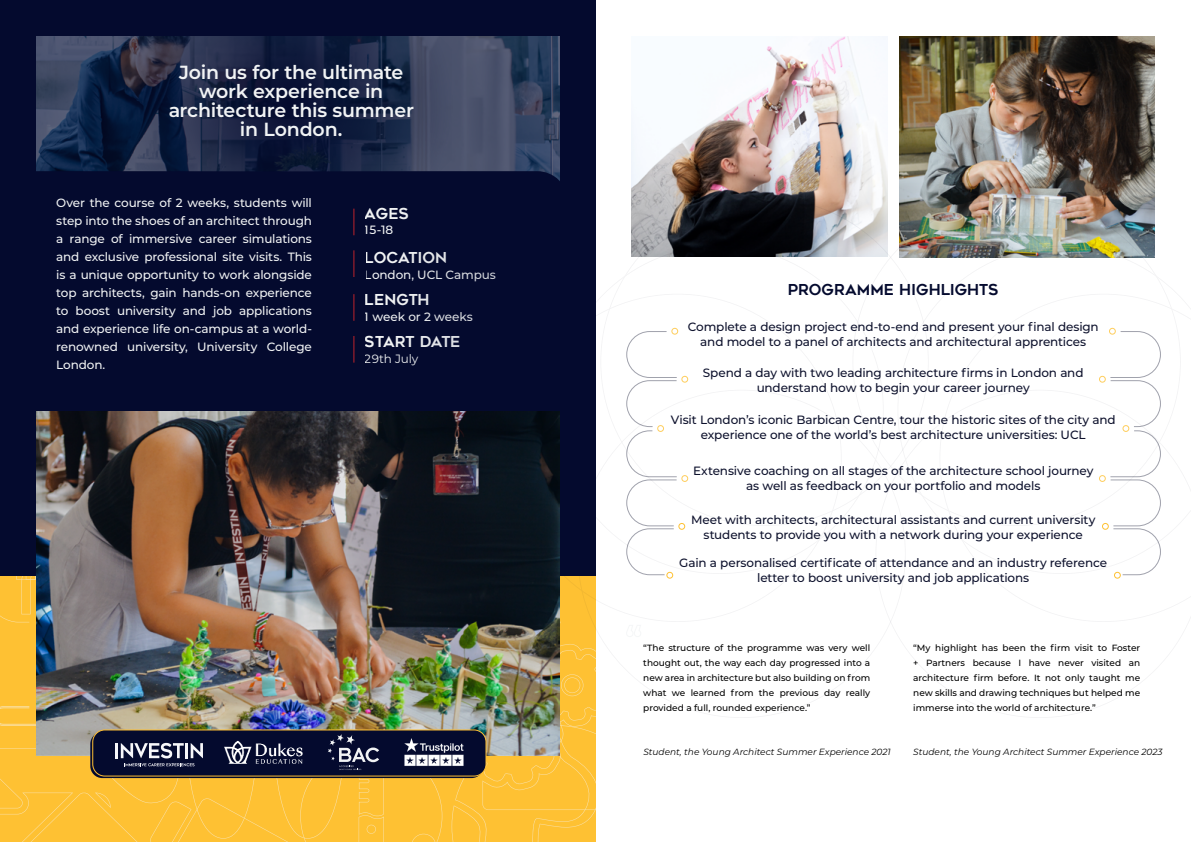
<style>
.page{position:relative;width:1191px;height:842px;background:#fff}
.page>*{position:absolute;margin:0;border:0;box-sizing:border-box;transform-origin:0 0}
.t1{font:600 19px/19px "Montserrat";letter-spacing:-.01em;color:#f1f3f4;text-align:center}
.t2{font:15px "Geometos";letter-spacing:-.015em;color:#f1f3f4}
.t3{font:15px "Geometos";color:#040a2e}
.t4{font:500 12px/15px "Montserrat";letter-spacing:-.01em;color:#0e122d;text-align:center}
.t5{font:500 12px/18px "Montserrat";letter-spacing:-.01em;color:#f1f3f4;text-align:justify}
.t6{font:12px "Montserrat";letter-spacing:-.01em;color:#f1f3f4}
.t7{font:500 9px/15px "Montserrat";color:#000;text-align:justify}
.t8{font:italic 9px "Montserrat";color:#000}
</style>
<div class="page">
<div style="left:0;top:0;width:595px;height:577px;background:#040a2e"></div>
<img style="left:631px;top:36px;width:256px;height:221px">
<img style="left:899px;top:36px;width:256px;height:210px">
<svg style="left:899px;top:246px;width:282px;height:142px"></svg>
<img style="left:36px;top:36px;width:523px;height:135px">
<svg style="left:126px;top:36px;width:327px;height:135px"></svg>
<div style="left:1109px;top:328px;width:6px;height:7px;border:1px solid #fec133;border-radius:50%"></div>
<div style="left:1099px;top:376px;width:6px;height:7px;border:1px solid #fec133;border-radius:50%"></div>
<div style="left:1099px;top:475px;width:6px;height:7px;border:1px solid #fec133;border-radius:50%"></div>
<div style="left:671px;top:328px;width:7px;height:7px;border:1px solid #fec133;border-radius:50%"></div>
<div style="left:681px;top:376px;width:7px;height:7px;border:1px solid #fec133;border-radius:50%"></div>
<div style="left:681px;top:475px;width:7px;height:7px;border:1px solid #fec133;border-radius:50%"></div>
<img style="left:36px;top:412px;width:523px;height:165px">
<img style="left:0;top:577px;width:595px;height:265px">
<svg style="left:115px;top:742px;width:88px;height:25px;fill:#070d31"></svg>
<svg style="left:123px;top:171px;width:437px;height:64px"></svg>
<svg style="left:353px;top:250px;width:1px;height:27px"></svg>
<svg style="left:353px;top:294px;width:1px;height:27px"></svg>
<svg style="left:353px;top:336px;width:1px;height:27px"></svg>
<div style="left:678px;top:523px;width:7px;height:7px;border:1px solid #fec133;border-radius:50%"></div>
<div style="left:1102px;top:523px;width:6px;height:7px;border:1px solid #fec133;border-radius:50%"></div>
<div style="left:666px;top:572px;width:7px;height:7px;border:1px solid #fec133;border-radius:50%"></div>
<svg style="left:626px;top:331px;width:52px;height:245px"></svg>
<div style="left:1114px;top:572px;width:6px;height:7px;border:1px solid #fec133;border-radius:50%"></div>
<svg style="left:1109px;top:331px;width:52px;height:245px"></svg>
<h1 class="t1" style="left:168px;top:62px;width:247px">Join us for the ultimate work experience in architecture this summer in London.</h1>
<p class="t5" style="left:56px;top:193px;width:257px">Over the course of 2 weeks, students will step into the shoes of an architect through a range of immersive career simulations and exclusive professional site visits. This is a unique opportunity to work alongside top architects, gain hands-on experience to boost university and job applications and experience life on-campus at a world&shy;renowned university, University College London.</p>
<p class="t2" style="left:365px;top:205px;width:45px">AGES</p>
<p class="t5" style="left:365px;top:220px;width:30px">15-18</p>
<p class="t2" style="left:365px;top:249px;width:84px">LOCATION</p>
<p class="t5" style="left:365px;top:265px;width:132px">London, UCL Campus</p>
<p class="t2" style="left:365px;top:291px;width:66px">LENGTH</p>
<p class="t5" style="left:365px;top:307px;width:109px">1 week or 2 weeks</p>
<p class="t2" style="left:365px;top:333px;width:97px">START DATE</p>
<p class="t6" style="left:365px;top:350px;width:55px">29th July</p>
<p class="t3" style="left:788px;top:281px;width:212px">PROGRAMME HIGHLIGHTS</p>
<p class="t4" style="left:687px;top:318px;width:412px">Complete a design project end-to-end and present your final design and model to a panel of architects and architectural apprentices</p>
<p class="t4" style="left:703px;top:365px;width:382px">Spend a day with two leading architecture firms in London and understand how to begin your career journey</p>
<p class="t4" style="left:671px;top:412px;width:446px">Visit London’s iconic Barbican Centre, tour the historic sites of the city and experience one of the world’s best architecture universities: UCL</p>
<p class="t4" style="left:693px;top:463px;width:402px">Extensive coaching on all stages of the architecture school journey as well as feedback on your portfolio and models</p>
<p class="t4" style="left:691px;top:511px;width:406px">Meet with architects, architectural assistants and current university students to provide you with a network during your experience</p>
<p class="t4" style="left:679px;top:555px;width:429px">Gain a personalised certificate of attendance and an industry reference letter to boost university and job applications</p>
<p class="t7" style="left:643px;top:640px;width:228px">“The structure of the programme was very well thought out, the way each day progressed into a new area in architecture but also building on from what we learned from the previous day really provided a full, rounded experience.”</p>
<p class="t7" style="left:913px;top:640px;width:228px">“My highlight has been the firm visit to Foster + Partners because I have never visited an architecture firm before. It not only taught me new skills and drawing techniques but helped me immerse into the world of architecture.”</p>
<p class="t8" style="left:643px;top:746px;width:249px">Student, the Young Architect Summer Experience 2021</p>
<p class="t8" style="left:913px;top:746px;width:251px">Student, the Young Architect Summer Experience 2023</p>
</div>
